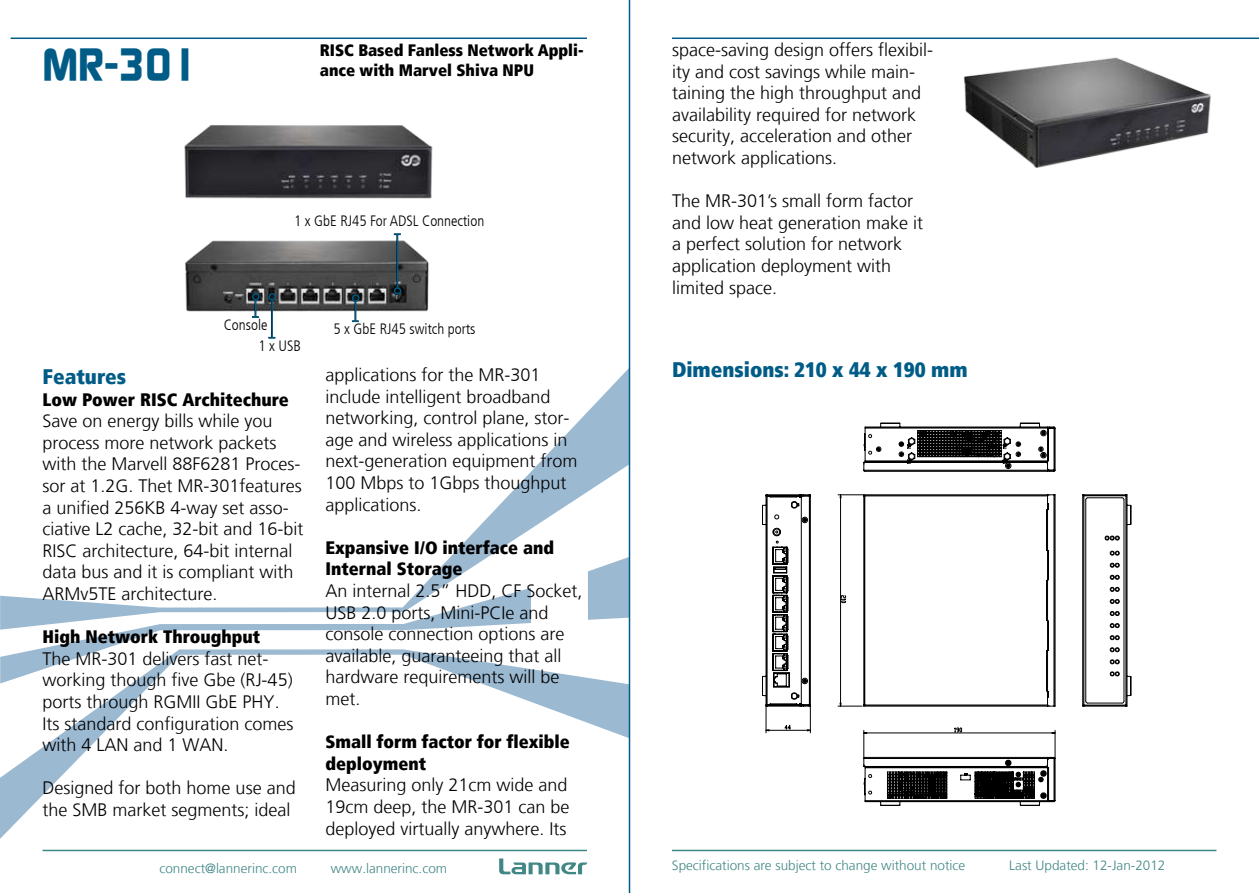
<style>
.page{position:relative;width:1259px;height:893px;background:#fff}
.page>*{position:absolute;margin:0;border:0;box-sizing:border-box;transform-origin:0 0}
.t1{font:700 45px "Continuum";color:#005c87}
.t2{font:900 condensed 21px "Frutiger LT";color:#005c87}
.t3{font:300 18px/21.6px "Frutiger LT";color:#000}
.t4{font:900 condensed 18px/21.6px "Frutiger LT";color:#000}
.t5{font:900 condensed 16.5px/19.8px "Frutiger LT";color:#000}
.t6{font:300 condensed 15px "Frutiger LT";color:#000}
.t7{font:300 13.5px "Frutiger LT";color:#408785}
</style>
<div class="page">
<svg style="left:0;top:367px;width:629px;height:472px"></svg>
<svg style="left:499px;top:858px;width:88px;height:16px"></svg>
<hr style="left:43px;top:850px;width:544px;height:1px;background:#408785">
<hr style="left:11px;top:38px;width:576px;height:1px;background:#005c87">
<hr style="left:672px;top:850px;width:544px;height:1px;background:#408785">
<hr style="left:672px;top:38px;width:587px;height:1px;background:#005c87">
<img style="left:184px;top:125px;width:249px;height:74px">
<img style="left:185px;top:233px;width:244px;height:90px">
<hr style="left:629px;top:0;width:1px;height:893px;background:#005c87">
<div style="left:251px;top:293px;width:8px;height:7px;border:2px solid #000;border-radius:50%"></div>
<div style="left:252px;top:293px;width:7px;height:7px;border:2px solid #005c87;border-radius:50%"></div>
<svg style="left:252px;top:299px;width:7px;height:19px"></svg>
<div style="left:268px;top:293px;width:7px;height:7px;border:2px solid #000;border-radius:50%"></div>
<hr style="left:271px;top:300px;width:2px;height:38px;background:#005c87">
<div style="left:268px;top:293px;width:8px;height:8px;border:2px solid #005c87;border-radius:50%"></div>
<svg style="left:268px;top:337px;width:7px;height:2px"></svg>
<div style="left:351px;top:294px;width:8px;height:8px;border:2px solid #000;border-radius:50%"></div>
<div style="left:352px;top:294px;width:7px;height:8px;border:2px solid #005c87;border-radius:50%"></div>
<svg style="left:352px;top:301px;width:7px;height:21px"></svg>
<hr style="left:396px;top:234px;width:2px;height:54px;background:#000">
<div style="left:393px;top:287px;width:8px;height:8px;border:2px solid #000;border-radius:50%"></div>
<hr style="left:397px;top:234px;width:1px;height:54px;background:#005c87">
<div style="left:394px;top:287px;width:7px;height:8px;border:2px solid #005c87;border-radius:50%"></div>
<svg style="left:394px;top:233px;width:7px;height:2px"></svg>
<img style="left:963px;top:57px;width:248px;height:111px">
<svg style="left:762px;top:427px;width:369px;height:375px"></svg>
<svg style="left:863px;top:423px;width:192px;height:383px"></svg>
<svg style="left:1038px;top:423px;width:17px;height:13px"></svg>
<svg style="left:868px;top:447px;width:13px;height:7px"></svg>
<svg style="left:898px;top:430px;width:33px;height:29px"></svg>
<svg style="left:945px;top:430px;width:76px;height:39px"></svg>
<svg style="left:1038px;top:447px;width:17px;height:24px"></svg>
<svg style="left:1105px;top:536px;width:14px;height:4px"></svg>
<svg style="left:1109px;top:551px;width:10px;height:4px"></svg>
<svg style="left:1109px;top:563px;width:10px;height:6px"></svg>
<svg style="left:1108px;top:575px;width:11px;height:6px"></svg>
<svg style="left:1109px;top:587px;width:10px;height:4px"></svg>
<svg style="left:1109px;top:599px;width:10px;height:5px"></svg>
<svg style="left:1109px;top:611px;width:10px;height:5px"></svg>
<svg style="left:1109px;top:648px;width:10px;height:4px"></svg>
<svg style="left:1109px;top:636px;width:10px;height:4px"></svg>
<svg style="left:1109px;top:623px;width:10px;height:5px"></svg>
<svg style="left:1109px;top:660px;width:10px;height:4px"></svg>
<svg style="left:1109px;top:672px;width:10px;height:4px"></svg>
<svg style="left:774px;top:515px;width:5px;height:4px"></svg>
<svg style="left:772px;top:528px;width:9px;height:15px"></svg>
<svg style="left:791px;top:495px;width:12px;height:14px"></svg>
<svg style="left:801px;top:517px;width:7px;height:6px"></svg>
<svg style="left:765px;top:705px;width:4px;height:28px"></svg>
<svg style="left:801px;top:678px;width:7px;height:6px"></svg>
<svg style="left:785px;top:692px;width:26px;height:41px"></svg>
<svg style="left:838px;top:494px;width:27px;height:4px"></svg>
<svg style="left:838px;top:703px;width:27px;height:4px"></svg>
<svg style="left:863px;top:730px;width:4px;height:28px"></svg>
<h1 class="t1" style="left:43px;top:34px;width:157px">MR-301</h1>
<p class="t5" style="left:320px;top:40px;width:265px">RISC Based Fanless Network Appli&shy;ance with Marvel Shiva NPU</p>
<p class="t6" style="left:294px;top:212px;width:192px">1 x GbE RJ45 For ADSL Connection</p>
<p class="t6" style="left:224px;top:316px;width:45px">Console</p>
<p class="t6" style="left:333px;top:321px;width:144px">5 x GbE RJ45 switch ports</p>
<p class="t6" style="left:258px;top:338px;width:44px">1 x USB</p>
<p class="t2" style="left:43px;top:364px;width:85px">Features</p>
<p class="t4" style="left:43px;top:388px;width:248px">Low Power RISC Architechure</p>
<p class="t3" style="left:43px;top:410px;width:263px">Save on energy bills while you process more network packets with the Marvell 88F6281 Proces&shy;sor at 1.2G. Thet MR-301features a unified 256KB 4-way set asso&shy;ciative L2 cache, 32-bit and 16-bit<br>RISC architecture, 64-bit internal data bus and it is compliant with<br>ARMv5TE architecture.</p>
<p class="t4" style="left:43px;top:626px;width:219px">High Network Throughput</p>
<p class="t3" style="left:43px;top:648px;width:253px">The MR-301 delivers fast net&shy;working though five Gbe (RJ-45) ports through RGMII GbE PHY.<br>Its standard configuration comes with 4 LAN and 1 WAN.</p>
<p class="t3" style="left:43px;top:778px;width:255px">Designed for both home use and the SMB market segments; ideal</p>
<p class="t3" style="left:325px;top:364px;width:254px">applications for the MR-301 include intelligent broadband networking, control plane, stor&shy;age and wireless applications in next-generation equipment from<br>100 Mbps to 1Gbps thoughput applications.</p>
<p class="t4" style="left:325px;top:536px;width:230px">Expansive I/O interface and<br>Internal Storage</p>
<p class="t3" style="left:325px;top:580px;width:259px">An internal 2.5” HDD, CF Socket,<br>USB 2.0 ports, Mini-PCIe and console connection options are available, guaranteeing that all hardware requirements will be met.</p>
<p class="t4" style="left:325px;top:731px;width:246px">Small form factor for flexible deployment</p>
<p class="t3" style="left:325px;top:775px;width:246px;text-align:justify">Measuring only 21cm wide and 19cm deep, the MR-301 can be deployed virtually anywhere. Its</p>
<p class="t3" style="left:672px;top:39px;width:262px">space-saving design offers flexibil&shy;ity and cost savings while main&shy;taining the high throughput and availability required for network security, acceleration and other network applications.</p>
<p class="t3" style="left:672px;top:190px;width:253px">The MR-301’s small form factor and low heat generation make it a perfect solution for network application deployment with limited space.</p>
<p class="t2" style="left:672px;top:357px;width:297px">Dimensions: 210 x 44 x 190 mm</p>
<p class="t7" style="left:159px;top:861px;width:139px">connect@lannerinc.com</p>
<p class="t7" style="left:331px;top:861px;width:118px">www.lannerinc.com</p>
<p class="t7" style="left:672px;top:857px;width:295px">Specifications are subject to change without notice</p>
<p class="t7" style="left:1009px;top:858px;width:158px">Last Updated: 12-Jan-2012</p>
</div>
